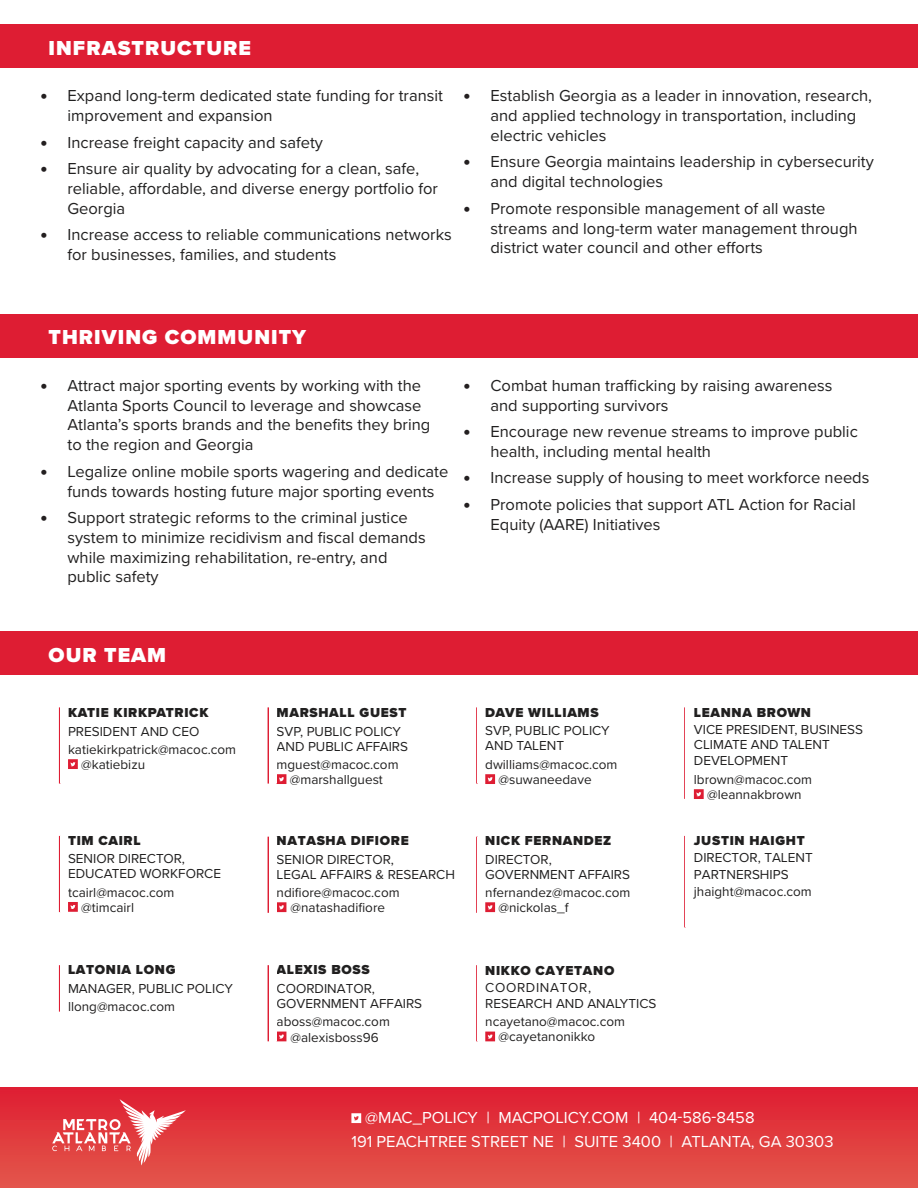
<style>
.page{position:relative;width:918px;height:1188px;background:#fff}
.page>*{position:absolute;margin:0;border:0;box-sizing:border-box;transform-origin:0 0}
.t1{font:900 21px "Proxima Nova";letter-spacing:.05em;color:#fff}
.t2{font:16.5px/19.8px "Proxima Nova";color:#212020}
.t3{font:16.5px/24.5px "Proxima Nova";color:#fff}
.t4{font:13.5px/15px "Proxima Nova";color:#212020}
.t5{font:900 13.5px "Proxima Nova";letter-spacing:.05em;color:#212020}
.s1{font-weight:900;font-size:19.5px;color:#231f20}
</style>
<div class="page">
<svg style="left:68px;top:759px;width:10px;height:10px"></svg>
<svg style="left:68px;top:902px;width:10px;height:10px"></svg>
<svg style="left:277px;top:774px;width:9px;height:10px"></svg>
<svg style="left:277px;top:902px;width:9px;height:10px"></svg>
<svg style="left:277px;top:1032px;width:9px;height:9px"></svg>
<svg style="left:485px;top:774px;width:10px;height:10px"></svg>
<svg style="left:485px;top:902px;width:10px;height:10px"></svg>
<svg style="left:485px;top:1032px;width:10px;height:9px"></svg>
<svg style="left:694px;top:789px;width:10px;height:10px"></svg>
<div style="left:0;top:1088px;width:918px;height:100px;background:linear-gradient(to bottom,#df1e32,#e3574b)"></div>
<div style="left:0;top:631px;width:918px;height:44px;background:#de1d33"></div>
<svg style="left:351px;top:1113px;width:10px;height:10px"></svg>
<svg style="left:52px;top:1099px;width:134px;height:66px;background:#e65e62"></svg>
<div style="left:0;top:24px;width:918px;height:44px;background:#de1d33"></div>
<div style="left:0;top:314px;width:918px;height:44px;background:#de1d33"></div>
<hr style="left:268px;top:965px;width:1px;height:76px;background:#de1d33">
<hr style="left:476px;top:965px;width:2px;height:76px;background:#de1d33">
<hr style="left:268px;top:837px;width:1px;height:76px;background:#de1d33">
<hr style="left:476px;top:837px;width:2px;height:76px;background:#de1d33">
<hr style="left:268px;top:707px;width:1px;height:77px;background:#de1d33">
<hr style="left:476px;top:707px;width:2px;height:77px;background:#de1d33">
<hr style="left:684px;top:707px;width:2px;height:92px;background:#de1d33">
<hr style="left:684px;top:836px;width:2px;height:91px;background:#de1d33">
<hr style="left:59px;top:707px;width:1px;height:77px;background:#de1d33">
<hr style="left:59px;top:836px;width:1px;height:76px;background:#de1d33">
<hr style="left:59px;top:965px;width:1px;height:47px;background:#de1d33">
<p class="t1" style="left:49px;top:32px;width:204px">INFRASTRUCTURE</p>
<p class="t2" style="left:68px;top:85px;width:377px;text-indent:-27px"><span class="s1">•</span> Expand long-term dedicated state funding for transit improvement and expansion</p>
<p class="t2" style="left:40px;top:132px;width:284px"><span class="s1">•</span> Increase freight capacity and safety</p>
<p class="t2" style="left:68px;top:158px;width:372px;text-indent:-27px"><span class="s1">•</span> Ensure air quality by advocating for a clean, safe, reliable, affordable, and diverse energy portfolio for<br>Georgia</p>
<p class="t2" style="left:68px;top:224px;width:386px;text-indent:-27px"><span class="s1">•</span> Increase access to reliable communications networks for businesses, families, and students</p>
<p class="t2" style="left:490px;top:85px;width:383px;text-indent:-27px"><span class="s1">•</span> Establish Georgia as a leader in innovation, research, and applied technology in transportation, including electric vehicles</p>
<p class="t2" style="left:490px;top:151px;width:385px;text-indent:-27px"><span class="s1">•</span> Ensure Georgia maintains leadership in cybersecurity and digital technologies</p>
<p class="t2" style="left:490px;top:198px;width:369px;text-indent:-27px"><span class="s1">•</span> Promote responsible management of all waste streams and long-term water management through district water council and other efforts</p>
<p class="t1" style="left:49px;top:322px;width:259px">THRIVING COMMUNITY</p>
<p class="t2" style="left:68px;top:375px;width:364px;text-indent:-27px"><span class="s1">•</span> Attract major sporting events by working with the Atlanta Sports Council to leverage and showcase Atlanta’s sports brands and the benefits they bring to the region and Georgia</p>
<p class="t2" style="left:68px;top:461px;width:382px;text-indent:-27px"><span class="s1">•</span> Legalize online mobile sports wagering and dedicate funds towards hosting future major sporting events</p>
<p class="t2" style="left:68px;top:507px;width:360px;text-indent:-27px"><span class="s1">•</span> Support strategic reforms to the criminal justice system to minimize recidivism and fiscal demands while maximizing rehabilitation, re-entry, and public safety</p>
<p class="t2" style="left:490px;top:375px;width:343px;text-indent:-27px"><span class="s1">•</span> Combat human trafficking by raising awareness and supporting survivors</p>
<p class="t2" style="left:490px;top:421px;width:369px;text-indent:-27px"><span class="s1">•</span> Encourage new revenue streams to improve public health, including mental health</p>
<p class="t2" style="left:464px;top:467px;width:407px"><span class="s1">•</span> Increase supply of housing to meet workforce needs</p>
<p class="t2" style="left:490px;top:494px;width:367px;text-indent:-27px"><span class="s1">•</span> Promote policies that support ATL Action for Racial<br>Equity (AARE) Initiatives</p>
<p class="t1" style="left:49px;top:639px;width:119px">OUR TEAM</p>
<p class="t5" style="left:68px;top:702px;width:142px">KATIE KIRKPATRICK</p>
<p class="t4" style="left:68px;top:721px;width:169px;line-height:18.5px">PRESIDENT AND CEO katiekirkpatrick@macoc.com</p>
<p class="t4" style="left:81px;top:756px;width:65px">@katiebizu</p>
<p class="t5" style="left:68px;top:830px;width:74px">TIM CAIRL</p>
<p class="t4" style="left:68px;top:851px;width:155px">SENIOR DIRECTOR,<br>EDUCATED WORKFORCE</p>
<p class="t4" style="left:81px;top:884px;width:95px;text-indent:-13px">tcairl@macoc.com @timcairl</p>
<p class="t5" style="left:68px;top:959px;width:109px">LATONIA LONG</p>
<p class="t4" style="left:68px;top:979px;width:166px;line-height:18.3px">MANAGER, PUBLIC POLICY llong@macoc.com</p>
<p class="t5" style="left:277px;top:702px;width:131px">MARSHALL GUEST</p>
<p class="t4" style="left:277px;top:723px;width:133px">SVP, PUBLIC POLICY<br>AND PUBLIC AFFAIRS</p>
<p class="t4" style="left:277px;top:756px;width:123px;text-align:center">mguest@macoc.com @marshallguest</p>
<p class="t5" style="left:277px;top:831px;width:134px">NATASHA DIFIORE</p>
<p class="t4" style="left:277px;top:851px;width:180px">SENIOR DIRECTOR,<br>LEGAL AFFAIRS &amp; RESEARCH</p>
<p class="t4" style="left:277px;top:884px;width:124px;text-align:center">ndifiore@macoc.com @natashadifiore</p>
<p class="t5" style="left:277px;top:960px;width:95px">ALEXIS BOSS</p>
<p class="t4" style="left:277px;top:981px;width:147px">COORDINATOR,<br>GOVERNMENT AFFAIRS</p>
<p class="t4" style="left:277px;top:1014px;width:115px;text-align:center">aboss@macoc.com @alexisboss96</p>
<p class="t5" style="left:485px;top:702px;width:115px">DAVE WILLIAMS</p>
<p class="t4" style="left:485px;top:723px;width:126px">SVP, PUBLIC POLICY<br>AND TALENT</p>
<p class="t4" style="left:499px;top:756px;width:120px;text-indent:-13px">dwilliams@macoc.com @suwaneedave</p>
<p class="t5" style="left:485px;top:831px;width:128px">NICK FERNANDEZ</p>
<p class="t4" style="left:485px;top:851px;width:146px">DIRECTOR,<br>GOVERNMENT AFFAIRS</p>
<p class="t4" style="left:499px;top:885px;width:133px;text-indent:-13px">nfernandez@macoc.com @nickolas_f</p>
<p class="t5" style="left:485px;top:960px;width:131px">NIKKO CAYETANO</p>
<p class="t4" style="left:485px;top:978px;width:173px;line-height:16.2px">COORDINATOR,<br>RESEARCH AND ANALYTICS</p>
<p class="t4" style="left:499px;top:1014px;width:128px;text-indent:-13px">ncayetano@macoc.com @cayetanonikko</p>
<p class="t5" style="left:694px;top:702px;width:119px">LEANNA BROWN</p>
<p class="t4" style="left:694px;top:720px;width:171px;line-height:16px">VICE PRESIDENT, BUSINESS<br>CLIMATE AND TALENT<br>DEVELOPMENT</p>
<p class="t4" style="left:694px;top:771px;width:120px;text-align:center">lbrown@macoc.com @leannakbrown</p>
<p class="t5" style="left:694px;top:830px;width:112px">JUSTIN HAIGHT</p>
<p class="t4" style="left:694px;top:849px;width:120px;line-height:17px">DIRECTOR, TALENT<br>PARTNERSHIPS jhaight@macoc.com</p>
<p class="t3" style="left:351px;top:1105px;width:484px;text-indent:14px">@MAC_POLICY | MACPOLICY.COM | 404-586-8458<br>191 PEACHTREE STREET NE | SUITE 3400 | ATLANTA, GA 30303</p>
</div>
